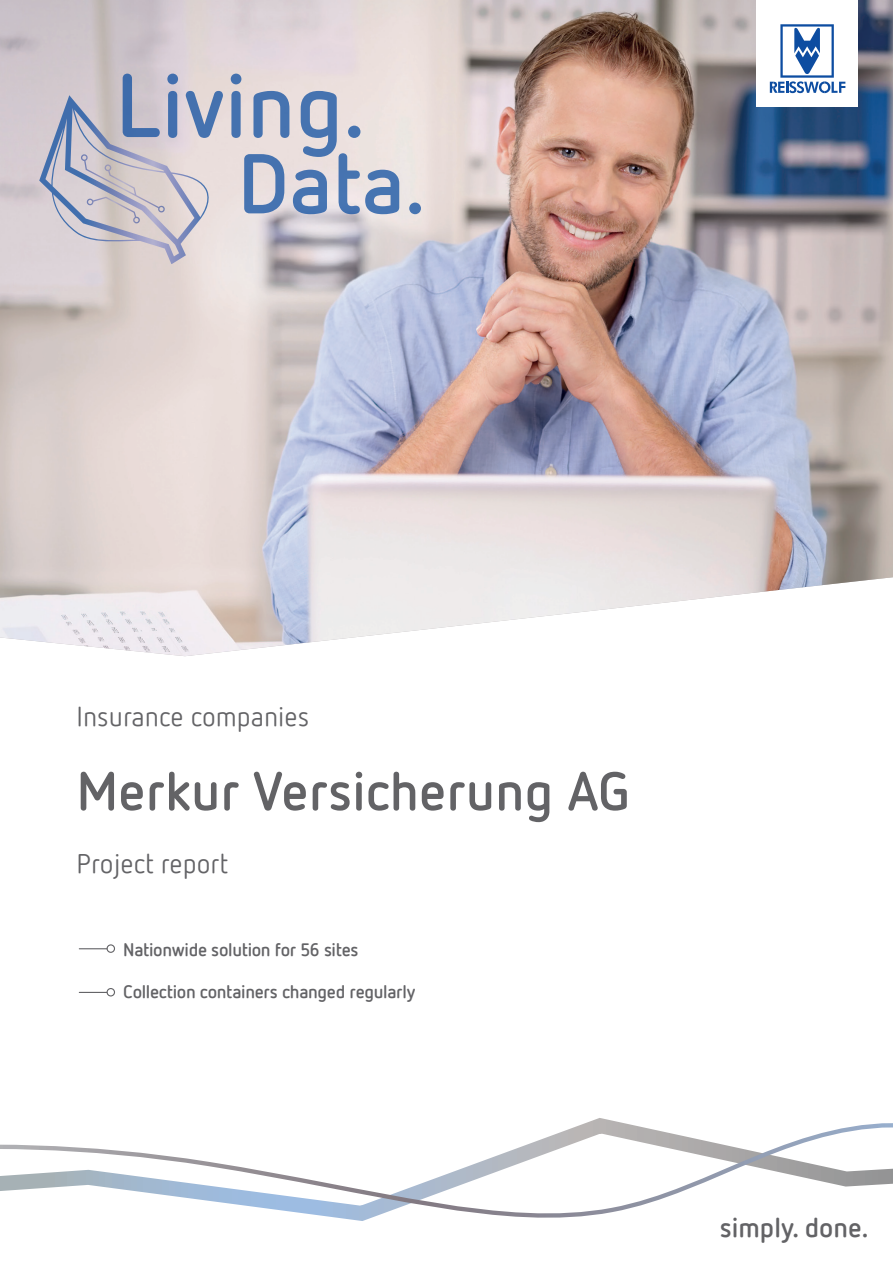
<style>
.page{position:relative;width:893px;height:1263px;background:#fff}
.page>*{position:absolute;margin:0;border:0;box-sizing:border-box;transform-origin:0 0}
.t1{font:700 54px "Netto Offc Pro";color:#636366}
.t2{font:27px "Netto Offc Pro";color:#636366}
.t3{font:700 27px "Netto Offc Pro";color:#636366}
.t4{font:700 18px "Netto Offc Pro";letter-spacing:-.02em;color:#636366}
</style>
<div class="page">
<img style="left:0;top:0;width:893px;height:656px">
<div style="left:756px;top:0;width:102px;height:107px;background:#fff"></div>
<svg style="left:770px;top:24px;width:75px;height:69px"></svg>
<svg style="left:0;top:1118px;width:893px;height:103px"></svg>
<div style="left:107px;top:944px;width:8px;height:9px;border:1px solid #636366;border-radius:50%"></div>
<svg style="left:79px;top:948px;width:28px;height:1px"></svg>
<div style="left:107px;top:988px;width:8px;height:8px;border:1px solid #636366;border-radius:50%"></div>
<svg style="left:79px;top:992px;width:28px;height:1px"></svg>
<svg style="left:39px;top:74px;width:382px;height:190px;background:#c4c3cf"></svg>
<h2 class="t2" style="left:77px;top:699px;width:234px">Insurance companies</h2>
<h1 class="t1" style="left:77px;top:755px;width:555px">Merkur Versicherung AG</h1>
<h2 class="t2" style="left:77px;top:846px;width:153px">Project report</h2>
<p class="t4" style="left:123px;top:937px;width:237px">Nationwide solution for 56 sites</p>
<p class="t4" style="left:123px;top:979px;width:294px">Collection containers changed regularly</p>
<h2 class="t3" style="left:720px;top:1210px;width:151px">simply. done.</h2>
</div>
